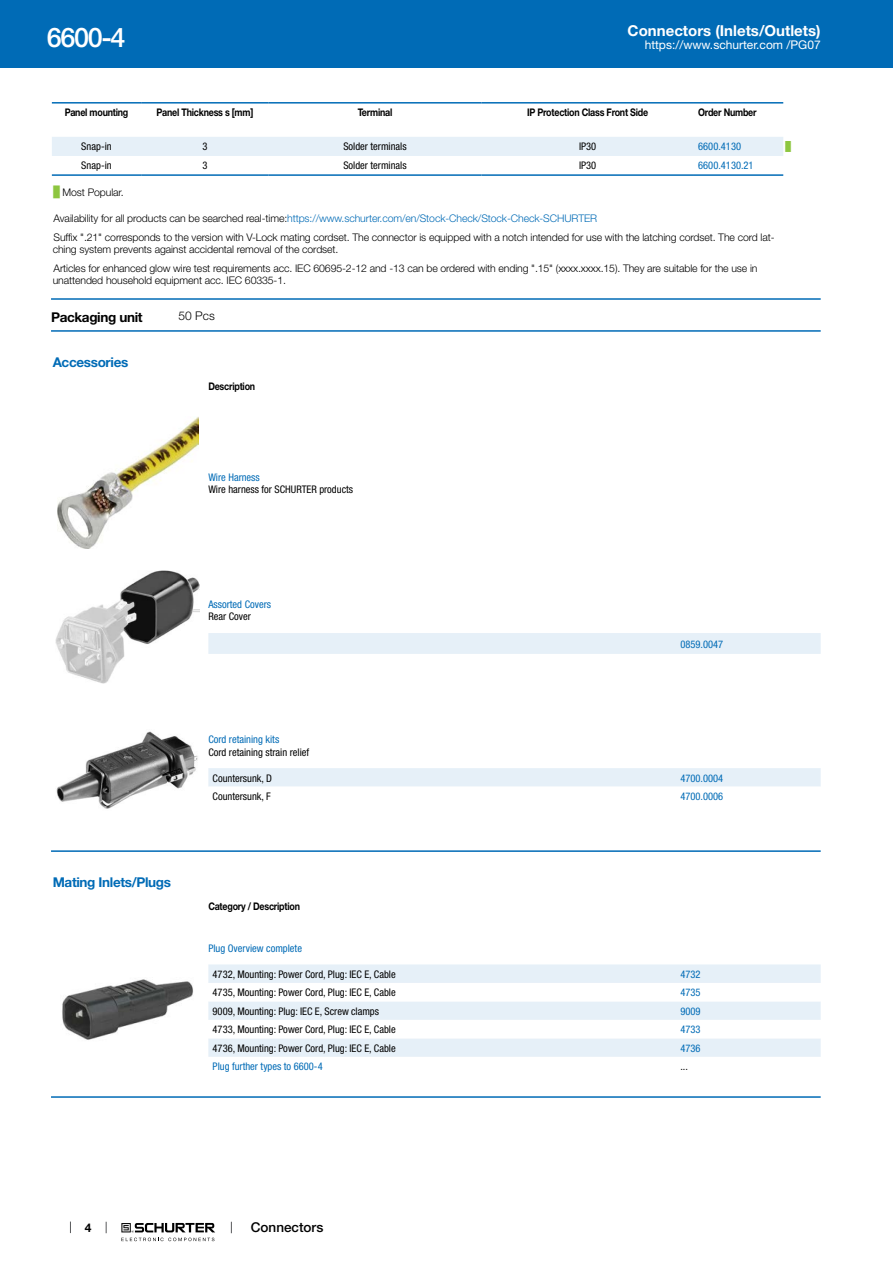
<style>
.page{position:relative;width:893px;height:1263px;background:#fff}
.page>*{position:absolute;margin:0;border:0;box-sizing:border-box;transform-origin:0 0}
.t1{font:500 27px "Helvetica Neue LT";color:#fff}
.t2{font:700 15px "Helvetica Neue LT";color:#fff}
.t3{font:700 13.5px "Helvetica Neue LT";letter-spacing:-.025em;color:#006bb6}
.t4{font:700 13.5px "Helvetica Neue LT";letter-spacing:-.025em;color:#000}
.t5{font:500 13.5px "Helvetica Neue LT";color:#000}
.t6{font:12px "Helvetica Neue LT";color:#fff}
.t7{font:300 12px "Helvetica Neue LT";color:#000}
.t8{font:700 12px "Helvetica Neue LT";color:#000}
.t9{font:300 10.5px/18.5px "Helvetica Neue LT";letter-spacing:-.01em;color:#000}
.t10{font:condensed 10.5px "Helvetica Neue LT";color:#000}
.t11{font:condensed 10.5px "Helvetica Neue LT";color:#006bb6}
.t12{font:700 10.5px "Helvetica Neue LT";letter-spacing:-.025em;color:#000;scale:.85 1}
.t13{font:9px "Arial Unicode MS";color:#8dc63f}
.s1{font-family:"Arial Unicode MS";font-weight:400;color:#8dc63f}
.s2{color:#006bb6}
</style>
<div class="page">
<svg style="left:70px;top:1221px;width:1px;height:12px"></svg>
<svg style="left:121px;top:1223px;width:94px;height:18px"></svg>
<div style="left:0;top:0;width:893px;height:68px;background:#006bb6"></div>
<div style="left:52px;top:137px;width:731px;height:19px;background:#e6f0f8"></div>
<hr style="left:52px;top:102px;width:89px;height:2px;background:#006bb6">
<hr style="left:141px;top:102px;width:128px;height:2px;background:#006bb6">
<hr style="left:269px;top:102px;width:212px;height:2px;background:#006bb6">
<hr style="left:481px;top:102px;width:213px;height:2px;background:#006bb6">
<hr style="left:694px;top:102px;width:89px;height:2px;background:#006bb6">
<hr style="left:52px;top:174px;width:89px;height:2px;background:#006bb6">
<hr style="left:141px;top:174px;width:128px;height:2px;background:#006bb6">
<hr style="left:269px;top:174px;width:212px;height:2px;background:#006bb6">
<hr style="left:481px;top:174px;width:213px;height:2px;background:#006bb6">
<hr style="left:694px;top:174px;width:89px;height:2px;background:#006bb6">
<hr style="left:51px;top:298px;width:770px;height:2px;background:#006bb6">
<hr style="left:51px;top:330px;width:770px;height:2px;background:#006bb6">
<img style="left:57px;top:417px;width:141px;height:132px">
<img style="left:55px;top:570px;width:145px;height:113px">
<div style="left:208px;top:633px;width:613px;height:21px;background:#e6f0f8"></div>
<img style="left:56px;top:731px;width:142px;height:78px">
<div style="left:208px;top:768px;width:613px;height:19px;background:#e6f0f8"></div>
<hr style="left:51px;top:850px;width:770px;height:2px;background:#006bb6">
<img style="left:62px;top:979px;width:131px;height:61px">
<div style="left:208px;top:964px;width:613px;height:19px;background:#e6f0f8"></div>
<svg style="left:208px;top:1002px;width:613px;height:55px;fill:#e6f0f8"></svg>
<hr style="left:51px;top:1096px;width:770px;height:2px;background:#006bb6">
<h1 class="t1" style="left:47px;top:21px;width:80px">6600-4</h1>
<h2 class="t2" style="left:628px;top:21px;width:195px">Connectors (Inlets/Outlets)</h2>
<p class="t6" style="left:645px;top:38px;width:178px">https://www.schurter.com /PG07</p>
<p class="t12" style="left:65px;top:106px;width:76px">Panel mounting</p>
<p class="t12" style="left:157px;top:106px;width:115px">Panel Thickness s [mm]</p>
<p class="t12" style="left:358px;top:106px;width:42px">Terminal</p>
<p class="t12" style="left:527px;top:106px;width:144px">IP Protection Class Front Side</p>
<p class="t12" style="left:698px;top:106px;width:70px">Order Number</p>
<p class="t10" style="left:81px;top:140px;width:32px">Snap-in</p>
<p class="t10" style="left:202px;top:140px;width:7px">3</p>
<p class="t10" style="left:343px;top:140px;width:65px">Solder terminals</p>
<p class="t10" style="left:579px;top:140px;width:19px">IP30</p>
<p class="t11" style="left:698px;top:140px;width:44px">6600.4130</p>
<p class="t13" style="left:785px;top:140px;width:7px">█</p>
<p class="t10" style="left:81px;top:160px;width:32px">Snap-in</p>
<p class="t10" style="left:202px;top:160px;width:7px">3</p>
<p class="t10" style="left:343px;top:160px;width:65px">Solder terminals</p>
<p class="t10" style="left:579px;top:160px;width:19px">IP30</p>
<p class="t11" style="left:698px;top:160px;width:57px">6600.4130.21</p>
<p class="t9" style="left:54px;top:183px;width:72px"><span class="s1">█</span> Most Popular.</p>
<p class="t9" style="left:54px;top:209px;width:723px">Availability for all products can be searched real-time:<span class="s2">https://www.schurter.com/en/Stock-Check/Stock-Check-SCHURTER<br></span>Suffix ".21" corresponds to the version with V-Lock mating cordset. The connector is equipped with a notch intended for use with the latching cordset. The cord lat-</p>
<p class="t9" style="left:53px;top:240px;width:706px">ching system prevents against accidental removal of the cordset.<br>Articles for enhanced glow wire test requirements acc. IEC 60695-2-12 and -13 can be ordered with ending ".15" (xxxx.xxxx.15). They are suitable for the use in</p>
<p class="t9" style="left:53px;top:271px;width:235px">unattended household equipment acc. IEC 60335-1.</p>
<p class="t4" style="left:51px;top:308px;width:93px">Packaging unit</p>
<p class="t7" style="left:179px;top:309px;width:38px">50 Pcs</p>
<p class="t3" style="left:53px;top:354px;width:77px">Accessories</p>
<p class="t12" style="left:208px;top:380px;width:57px">Description</p>
<p class="t11" style="left:208px;top:471px;width:53px">Wire Harness</p>
<p class="t10" style="left:208px;top:483px;width:146px">Wire harness for SCHURTER products</p>
<p class="t11" style="left:208px;top:598px;width:64px">Assorted Covers</p>
<p class="t10" style="left:208px;top:611px;width:44px">Rear Cover</p>
<p class="t11" style="left:680px;top:638px;width:44px">0859.0047</p>
<p class="t3" style="left:53px;top:874px;width:120px">Mating Inlets/Plugs</p>
<p class="t11" style="left:208px;top:733px;width:72px">Cord retaining kits</p>
<p class="t10" style="left:208px;top:746px;width:102px">Cord retaining strain relief</p>
<p class="t10" style="left:213px;top:772px;width:61px">Countersunk, D</p>
<p class="t11" style="left:680px;top:772px;width:44px">4700.0004</p>
<p class="t10" style="left:213px;top:790px;width:60px">Countersunk, F</p>
<p class="t11" style="left:680px;top:790px;width:44px">4700.0006</p>
<p class="t12" style="left:208px;top:900px;width:109px">Category / Description</p>
<p class="t11" style="left:208px;top:942px;width:95px">Plug Overview complete</p>
<p class="t10" style="left:213px;top:968px;width:185px">4732, Mounting: Power Cord, Plug: IEC E, Cable</p>
<p class="t11" style="left:680px;top:968px;width:22px">4732</p>
<p class="t10" style="left:213px;top:986px;width:185px">4735, Mounting: Power Cord, Plug: IEC E, Cable</p>
<p class="t11" style="left:680px;top:986px;width:22px">4735</p>
<p class="t10" style="left:213px;top:1005px;width:168px">9009, Mounting: Plug: IEC E, Screw clamps</p>
<p class="t11" style="left:680px;top:1005px;width:22px">9009</p>
<p class="t10" style="left:213px;top:1023px;width:185px">4733, Mounting: Power Cord, Plug: IEC E, Cable</p>
<p class="t11" style="left:680px;top:1023px;width:22px">4733</p>
<p class="t10" style="left:213px;top:1042px;width:185px">4736, Mounting: Power Cord, Plug: IEC E, Cable</p>
<p class="t11" style="left:680px;top:1042px;width:22px">4736</p>
<p class="t11" style="left:213px;top:1060px;width:112px">Plug further types to 6600-4</p>
<p class="t10" style="left:680px;top:1060px;width:9px">...</p>
<p class="t8" style="left:85px;top:1220px;width:8px">4</p>
<p class="t5" style="left:251px;top:1219px;width:74px">Connectors</p>
</div>
